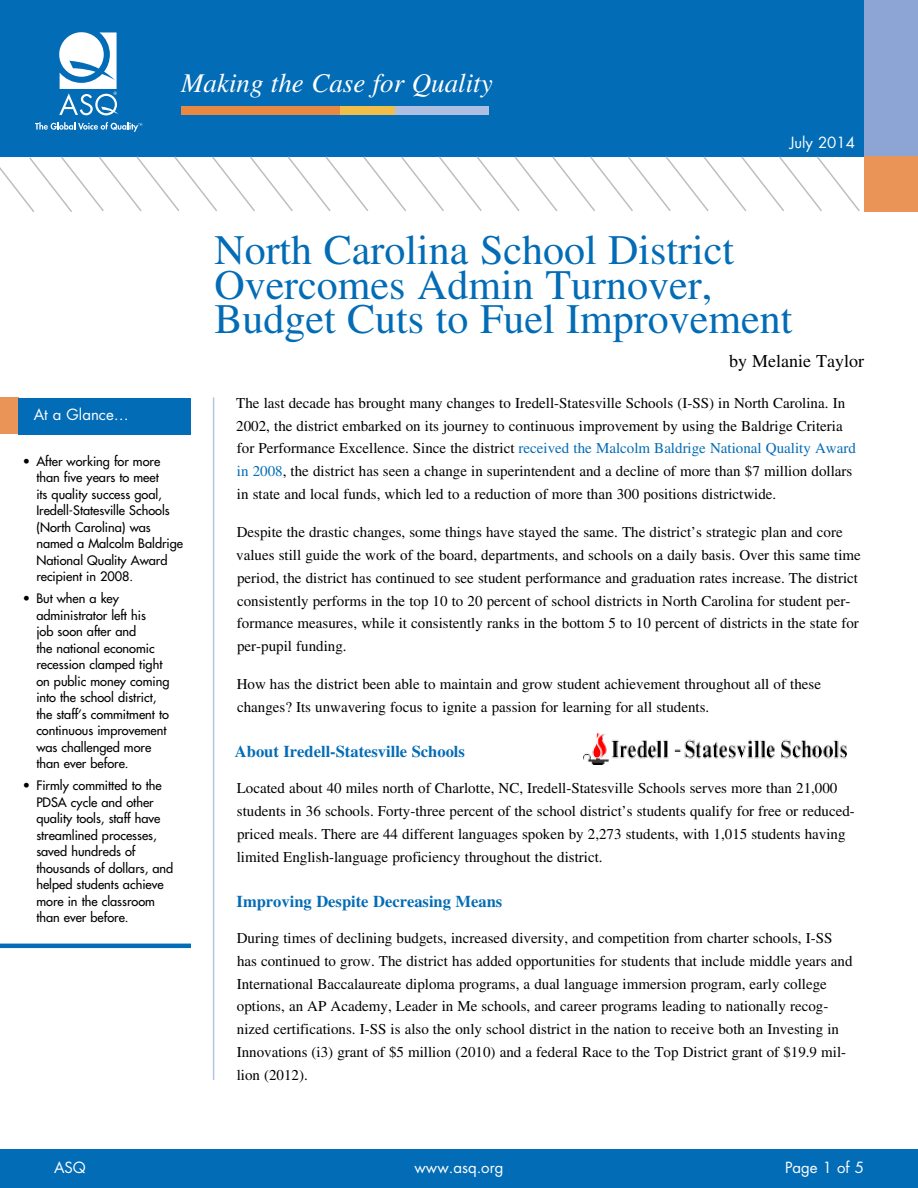
<style>
.page{position:relative;width:918px;height:1188px;background:#fff}
.page>*{position:absolute;margin:0;border:0;box-sizing:border-box;transform-origin:0 0}
.t1{font:42px/34.5px "Times LT Std";color:#036cb6}
.t2{font:italic 27px "Times LT Std";color:#fff}
.t3{font:18px "Times LT Std";color:#000}
.t4{font:700 16.5px "Times LT Std";color:#036cb6}
.t5{font:15px/22.8px "Times LT Std";color:#000}
.t6{font:15px "Futura Std";color:#fff}
.t7{font:500 12.75px/16.5px "Futura Std";color:#000}
.s1{color:#036cb6}
</style>
<div class="page">
<div style="left:0;top:1150px;width:918px;height:38px;background:#036cb6"></div>
<div style="left:0;top:0;width:918px;height:156px;background:#036cb6"></div>
<svg style="left:59px;top:32px;width:59px;height:83px"></svg>
<svg style="left:35px;top:122px;width:107px;height:10px"></svg>
<svg style="left:0;top:156px;width:861px;height:56px"></svg>
<hr style="left:0;top:944px;width:191px;height:4px;background:#036cb6">
<div style="left:0;top:398px;width:19px;height:36px;background:#eb9458"></div>
<div style="left:19px;top:398px;width:172px;height:36px;background:#036cb6"></div>
<hr style="left:213px;top:398px;width:1px;height:682px;background:#b6c4e4">
<div style="left:181px;top:106px;width:296px;height:9px;background:#e88843"></div>
<div style="left:391px;top:106px;width:98px;height:9px;background:#afbfe2"></div>
<div style="left:340px;top:106px;width:55px;height:9px;background:#f2be4a"></div>
<div style="left:864px;top:0;width:54px;height:157px;background:#8ca5d5"></div>
<div style="left:864px;top:156px;width:54px;height:55px;background:#eb9458"></div>
<img style="left:583px;top:734px;width:264px;height:31px">
<h2 class="t2" style="left:181px;top:68px;width:313px">Making the Case for Quality</h2>
<p class="t6" style="left:790px;top:133px;width:67px">July 2014</p>
<h1 class="t1" style="left:214px;top:233px;width:580px">North Carolina School District<br>Overcomes Admin Turnover,<br>Budget Cuts to Fuel Improvement</h1>
<p class="t3" style="left:729px;top:351px;width:136px">by Melanie Taylor</p>
<p class="t6" style="left:34px;top:405px;width:97px">At a Glance…</p>
<p class="t5" style="left:236px;top:391px;width:621px">The last decade has brought many changes to Iredell-Statesville Schools (I-SS) in North Carolina. In 2002, the district embarked on its journey to continuous improvement by using the Baldrige Criteria for Performance Excellence. Since the district <span class="s1">received the Malcolm Baldrige National Quality Award in 2008</span>, the district has seen a change in superintendent and a decline of more than $7 million dollars in state and local funds, which led to a reduction of more than 300 positions districtwide.</p>
<p class="t5" style="left:236px;top:521px;width:626px">Despite the drastic changes, some things have stayed the same. The district’s strategic plan and core values still guide the work of the board, departments, and schools on a daily basis. Over this same time period, the district has continued to see student performance and graduation rates increase. The district consistently performs in the top 10 to 20 percent of school districts in North Carolina for student per&shy;formance measures, while it consistently ranks in the bottom 5 to 10 percent of districts in the state for per-pupil funding.</p>
<p class="t5" style="left:237px;top:673px;width:586px">How has the district been able to maintain and grow student achievement throughout all of these changes? Its unwavering focus to ignite a passion for learning for all students.</p>
<p class="t4" style="left:235px;top:741px;width:231px">About Iredell-Statesville Schools</p>
<p class="t5" style="left:237px;top:777px;width:620px">Located about 40 miles north of Charlotte, NC, Iredell-Statesville Schools serves more than 21,000 students in 36 schools. Forty-three percent of the school district’s students qualify for free or reduced&shy;priced meals. There are 44 different languages spoken by 2,273 students, with 1,015 students having limited English-language proficiency throughout the district.</p>
<p class="t4" style="left:237px;top:891px;width:267px">Improving Despite Decreasing Means</p>
<p class="t5" style="left:237px;top:926px;width:617px">During times of declining budgets, increased diversity, and competition from charter schools, I-SS has continued to grow. The district has added opportunities for students that include middle years and International Baccalaureate diploma programs, a dual language immersion program, early college options, an AP Academy, Leader in Me schools, and career programs leading to nationally recog&shy;nized certifications. I-SS is also the only school district in the nation to receive both an Investing in Innovations (i3) grant of $5 million (2010) and a federal Race to the Top District grant of $19.9 mil&shy;lion (2012).</p>
<p class="t7" style="left:36px;top:453px;width:148px;text-indent:-14px">• After working for more than five years to meet<br>its quality success goal,<br>Iredell-Statesville Schools (North Carolina) was named a Malcolm Baldrige<br>National Quality Award recipient in 2008.</p>
<p class="t7" style="left:36px;top:591px;width:135px;text-indent:-14px">• But when a key administrator left his<br>job soon after and<br>the national economic recession clamped tight on public money coming into the school district, the staff’s commitment to continuous improvement was challenged more than ever before.</p>
<p class="t7" style="left:36px;top:777px;width:138px;text-indent:-14px">• Firmly committed to the<br>PDSA cycle and other quality tools, staff have streamlined processes, saved hundreds of thousands of dollars, and helped students achieve more in the classroom than ever before.</p>
<p class="t6" style="left:54px;top:1158px;width:33px">ASQ</p>
<p class="t6" style="left:415px;top:1158px;width:90px">www.asq.org</p>
<p class="t6" style="left:785px;top:1158px;width:80px">Page 1 of 5</p>
</div>
